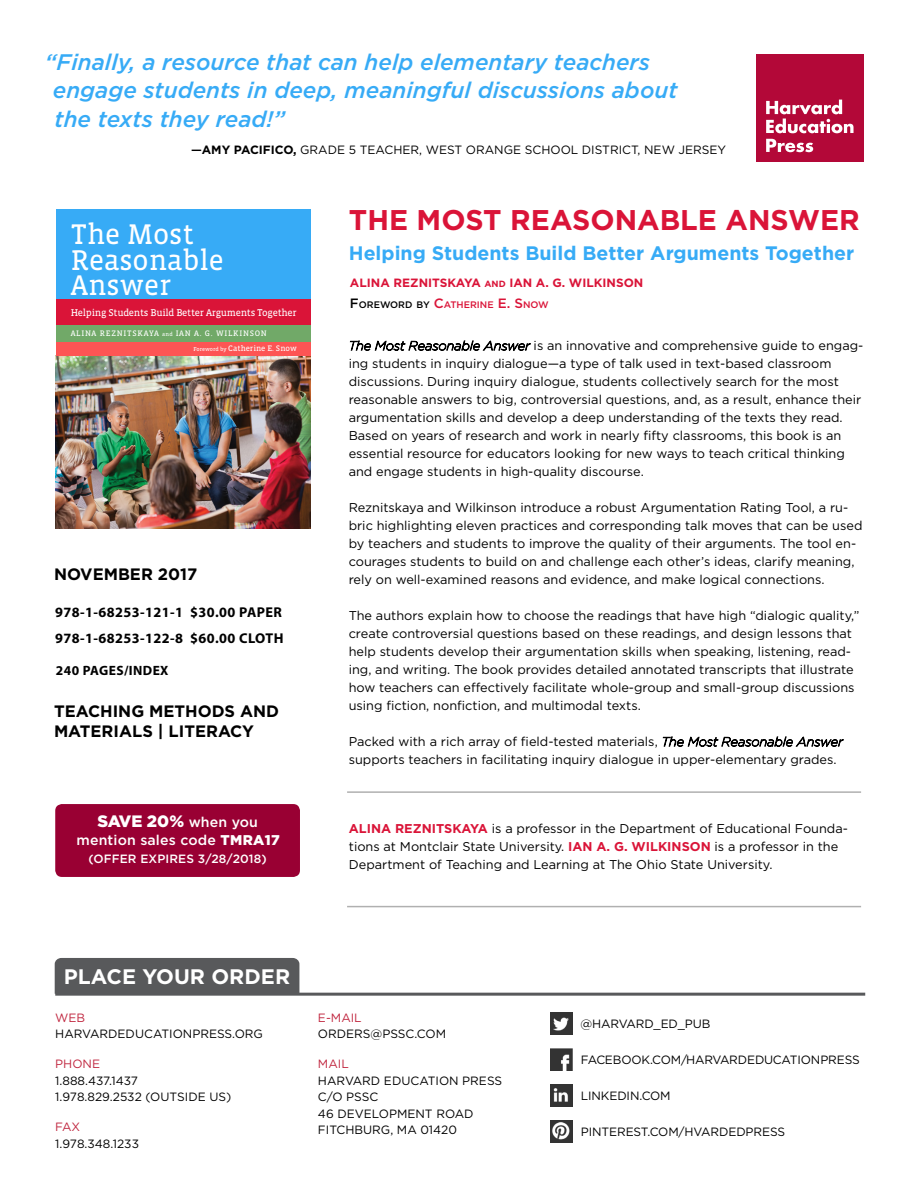
<style>
.page{position:relative;width:918px;height:1188px;background:#fff}
.page>*{position:absolute;margin:0;border:0;box-sizing:border-box;transform-origin:0 0}
.t1{font:29.1px/25.3px "Vista Slab";color:#fff}
.t2{font:700 28.5px "Gotham";color:#da1438}
.t3{font:italic 500 22.5px/28.5px "Gotham";color:#37abf6}
.t4{font:700 21px "Gotham";color:#fff}
.t5{font:700 19.5px "Gotham";color:#37abf6}
.t6{font:700 16.5px/19.8px "Gotham";color:#000}
.t7{font:900 16.5px "Gotham";letter-spacing:-.005em;color:#fff}
.t8{font:700 14.25px/26.1px "Myriad Pro";letter-spacing:.03em;color:#000}
.t9{font:500 14.1px "Gotham";letter-spacing:.01em;color:#fff}
.t10{font:700 13.5px "Myriad Pro";letter-spacing:.03em;color:#000}
.t11{font:12.75px/18px "Gotham";color:#000}
.t12{font:12px/16.5px "Gotham";color:#000}
.t13{font:700 12px "Gotham";color:#da1438}
.t14{font:500 12px "Gotham";letter-spacing:.01em;color:#fff}
.t15{font:12px "Gotham";color:#c0263f}
.t16{font:10.05px "Vista Slab";letter-spacing:-.02em;color:#fff}
.t17{font:500 9.45px "Gotham";color:#da1438}
.t18{font:8.1px "Vista Slab";letter-spacing:.08em;color:#fff}
.t19{font:8.1px "Vista Slab";color:#fff}
.s1{font-weight:500}
.s2{font-weight:700}
.s3{font-size:5.7px}
.s4{font-weight:500;font-size:14.1px}
.s5{font-weight:900}
.s6{font-size:9px}
.s7{font-size:13.5px;color:#000}
.s8{color:#000}
.s9{font-size:13.5px}
.s10{font-weight:200;font-style:italic}
.s11{font-weight:700;color:#da1438}
</style>
<div class="page">
<div style="left:756px;top:54px;width:108px;height:108px;background:#b30838"></div>
<svg style="left:766px;top:100px;width:88px;height:33px"></svg>
<svg style="left:766px;top:139px;width:47px;height:13px"></svg>
<svg style="left:350px;top:340px;width:181px;height:11px"></svg>
<svg style="left:663px;top:736px;width:181px;height:11px"></svg>
<hr style="left:347px;top:791px;width:514px;height:2px;background:#b0b0b0">
<hr style="left:347px;top:906px;width:514px;height:1px;background:#b0b0b0">
<hr style="left:55px;top:993px;width:810px;height:3px;background:#58595b">
<div style="left:55px;top:958px;width:244px;height:35px;background:#58595b"></div>
<img style="left:550px;top:1013px;width:22px;height:22px">
<img style="left:550px;top:1049px;width:22px;height:22px">
<img style="left:550px;top:1084px;width:22px;height:22px">
<img style="left:550px;top:1120px;width:22px;height:22px">
<div style="left:55px;top:804px;width:245px;height:73px;background:#903;border-radius:7px"></div>
<img style="left:56px;top:356px;width:254px;height:173px">
<div style="left:56px;top:299px;width:254px;height:26px;background:#da1438"></div>
<div style="left:56px;top:210px;width:254px;height:89px;background:#37abf6"></div>
<div style="left:56px;top:341px;width:254px;height:15px;background:#fd5554"></div>
<div style="left:56px;top:325px;width:254px;height:16px;background:#71a968"></div>
<h3 class="t3" style="left:53px;top:48px;width:626px;text-indent:-8px">“Finally, a resource that can help elementary teachers engage students in deep, meaningful discussions about the texts they read!”</h3>
<p class="t12" style="left:191px;top:141px;width:537px"><span class="s1">—</span><span class="s2">AMY PACIFICO,</span> GRADE 5 TEACHER, WEST ORANGE SCHOOL DISTRICT, NEW JERSEY</p>
<h1 class="t1" style="left:71px;top:223px;width:155px">The Most<br>Reasonable<br>Answer</h1>
<p class="t16" style="left:71px;top:308px;width:227px">Helping Students Build Better Arguments Together</p>
<p class="t19" style="left:193px;top:345px;width:105px"><span class="s3">Foreword by</span> Catherine E. Snow</p>
<p class="t18" style="left:71px;top:330px;width:197px">ALINA REZNITSKAYA <span class="s3">and</span> IAN A. G. WILKINSON</p>
<p class="t6" style="left:54px;top:564px;width:145px">NOVEMBER 2017</p>
<p class="t8" style="left:55px;top:599px;width:230px">978-1-68253-121-1 $30.00 PAPER<br>978-1-68253-122-8 $60.00 CLOTH</p>
<p class="t10" style="left:56px;top:662px;width:114px">240 PAGES/INDEX</p>
<p class="t6" style="left:54px;top:701px;width:227px">TEACHING METHODS AND<br>MATERIALS | LITERACY</p>
<p class="t7" style="left:97px;top:812px;width:162px">SAVE 20% <span class="s4">when you</span></p>
<p class="t9" style="left:77px;top:832px;width:205px">mention sales code <span class="s5">TMRA17</span></p>
<p class="t14" style="left:88px;top:852px;width:180px">(OFFER EXPIRES 3/28/2018)</p>
<h2 class="t2" style="left:349px;top:203px;width:512px">THE MOST REASONABLE ANSWER</h2>
<h3 class="t5" style="left:349px;top:242px;width:507px">Helping Students Build Better Arguments Together</h3>
<p class="t13" style="left:350px;top:276px;width:295px">ALINA REZNITSKAYA <span class="s6">AND</span> IAN A. G. WILKINSON</p>
<p class="t17" style="left:350px;top:299px;width:200px"><span class="s7">F</span><span class="s8">OREWORD BY</span> <span class="s9">C</span>ATHERINE <span class="s9">E. S</span>NOW</p>
<p class="t11" style="left:349px;top:336px;width:516px"><span class="s10">The Most Reasonable Answer</span> is an innovative and comprehensive guide to engag&shy;ing students in inquiry dialogue—a type of talk used in text-based classroom discussions. During inquiry dialogue, students collectively search for the most reasonable answers to big, controversial questions, and, as a result, enhance their argumentation skills and develop a deep understanding of the texts they read.<br>Based on years of research and work in nearly fifty classrooms, this book is an essential resource for educators looking for new ways to teach critical thinking and engage students in high-quality discourse.</p>
<p class="t11" style="left:349px;top:498px;width:515px">Reznitskaya and Wilkinson introduce a robust Argumentation Rating Tool, a ru&shy;bric highlighting eleven practices and corresponding talk moves that can be used by teachers and students to improve the quality of their arguments. The tool en&shy;courages students to build on and challenge each other’s ideas, clarify meaning, rely on well-examined reasons and evidence, and make logical connections.</p>
<p class="t11" style="left:349px;top:606px;width:512px">The authors explain how to choose the readings that have high “dialogic quality,” create controversial questions based on these readings, and design lessons that help students develop their argumentation skills when speaking, listening, read&shy;ing, and writing. The book provides detailed annotated transcripts that illustrate how teachers can effectively facilitate whole-group and small-group discussions using fiction, nonfiction, and multimodal texts.</p>
<p class="t11" style="left:349px;top:733px;width:496px">Packed with a rich array of field-tested materials, <span class="s10">The Most Reasonable Answer </span>supports teachers in facilitating inquiry dialogue in upper-elementary grades.</p>
<p class="t11" style="left:349px;top:819px;width:501px"><span class="s11">ALINA REZNITSKAYA</span> is a professor in the Department of Educational Founda&shy;tions at Montclair State University. <span class="s11">IAN A. G. WILKINSON</span> is a professor in the<br>Department of Teaching and Learning at The Ohio State University.</p>
<h3 class="t4" style="left:64px;top:964px;width:228px">PLACE YOUR ORDER</h3>
<p class="t15" style="left:55px;top:1010px;width:31px">WEB</p>
<p class="t12" style="left:55px;top:1026px;width:209px">HARVARDEDUCATIONPRESS.ORG</p>
<p class="t15" style="left:55px;top:1056px;width:46px">PHONE</p>
<p class="t12" style="left:55px;top:1072px;width:178px">1.888.437.1437<br>1.978.829.2532 (OUTSIDE US)</p>
<p class="t15" style="left:55px;top:1119px;width:27px">FAX</p>
<p class="t12" style="left:55px;top:1135px;width:85px">1.978.348.1233</p>
<p class="t15" style="left:318px;top:1010px;width:45px">E-MAIL</p>
<p class="t12" style="left:318px;top:1026px;width:130px">ORDERS@PSSC.COM</p>
<p class="t15" style="left:318px;top:1056px;width:32px">MAIL</p>
<p class="t12" style="left:318px;top:1072px;width:186px">HARVARD EDUCATION PRESS<br>C/O PSSC<br>46 DEVELOPMENT ROAD<br>FITCHBURG, MA 01420</p>
<p class="t12" style="left:580px;top:1015px;width:132px">@HARVARD_ED_PUB</p>
<p class="t12" style="left:581px;top:1051px;width:280px">FACEBOOK.COM/HARVARDEDUCATIONPRESS</p>
<p class="t12" style="left:581px;top:1087px;width:91px">LINKEDIN.COM</p>
<p class="t12" style="left:581px;top:1123px;width:206px">PINTEREST.COM/HVARDEDPRESS</p>
</div>
